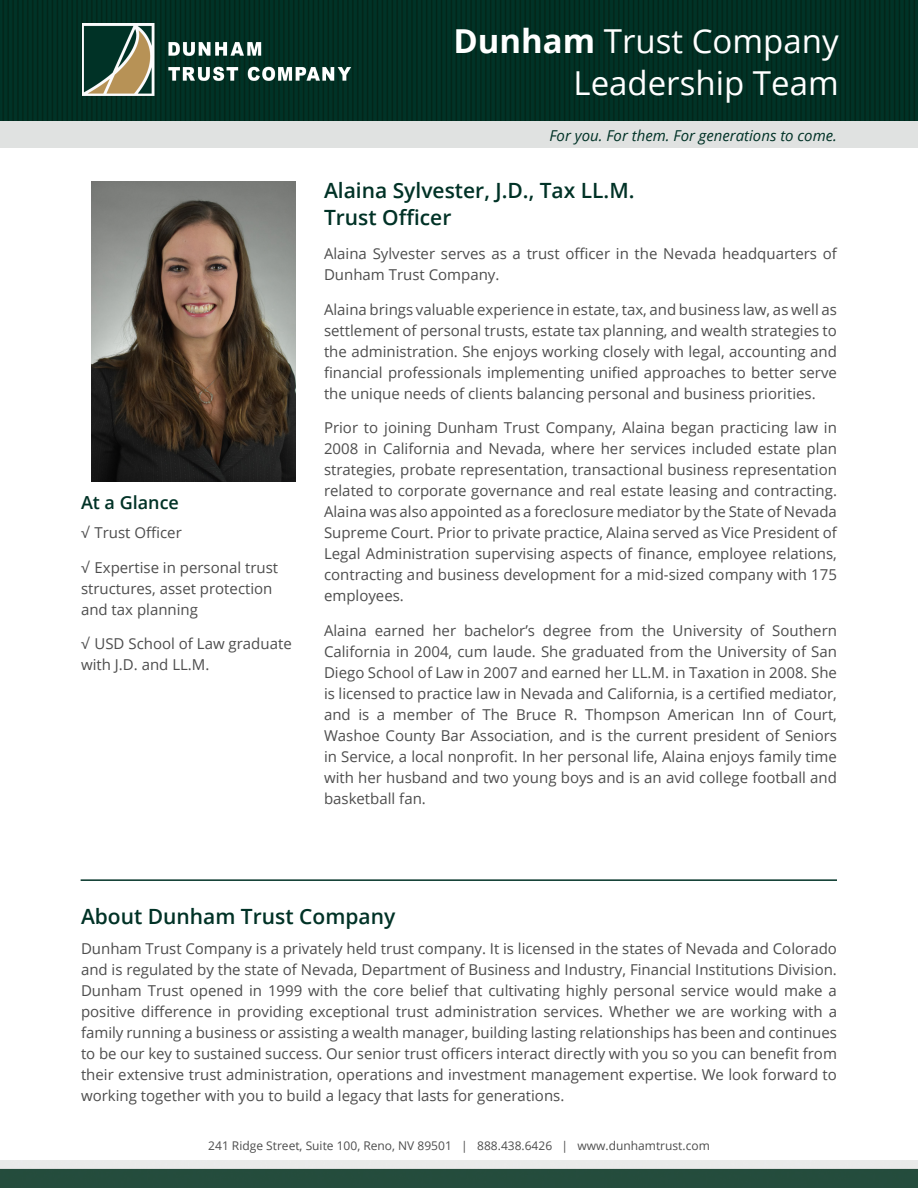
<style>
.page{position:relative;width:918px;height:1188px;background:#fff}
.page>*{position:absolute;margin:0;border:0;box-sizing:border-box;transform-origin:0 0}
.Page_Title_-_White{font:33px/42px "Open Sans";color:#fff;text-align:right}
.Subhead_12pt_-_Blue{font:600 21px "Open Sans";color:#003226}
.Subhead_12pt_-_Blue-2{font:600 18px "Open Sans";color:#003226}
.Body_Regular{font:15px/21px "Open Sans";color:#4d4d4d;text-align:justify}
.Checkmark_Bullet_Mai{font:15px/21px "Open Sans";color:#4d4d4d}
.Green_Slogan_Line{font:italic 15px "Open Sans";color:#003226}
.Address{font:12px "Open Sans";color:#4d4d4d}
.s1{font-weight:700}
</style>
<div class="page">
<img style="left:0;top:0;width:918px;height:122px">
<img style="left:0;top:1161px;width:918px;height:27px">
<img style="left:82px;top:23px;width:291px;height:73px">
<div style="left:0;top:122px;width:918px;height:26px;background:#e0e2e1"></div>
<hr style="left:81px;top:879px;width:756px;height:2px;background:#003226">
<img style="left:92px;top:181px;width:204px;height:301px">
<p class="Subhead_12pt_-_Blue-2" style="left:81px;top:490px;width:100px">At a Glance</p>
<p class="Checkmark_Bullet_Mai" style="left:81px;top:522px;width:102px">√ Trust Officer</p>
<p class="Checkmark_Bullet_Mai" style="left:81px;top:557px;width:199px">√ Expertise in personal trust structures, asset protection and tax planning</p>
<p class="Checkmark_Bullet_Mai" style="left:81px;top:633px;width:212px">√ USD School of Law graduate with J.D. and LL.M.</p>
<p class="Page_Title_-_White" style="left:453px;top:19px;width:387px"><span class="s1">Dunham</span> Trust Company<br>Leadership Team</p>
<p class="Green_Slogan_Line" style="left:550px;top:125px;width:289px">For you. For them. For generations to come.</p>
<p class="Subhead_12pt_-_Blue" style="left:324px;top:175px;width:312px">Alaina Sylvester, J.D., Tax LL.M.</p>
<p class="Subhead_12pt_-_Blue" style="left:324px;top:203px;width:129px">Trust Officer</p>
<p class="Body_Regular" style="left:324px;top:243px;width:514px">Alaina Sylvester serves as a trust officer in the Nevada headquarters of<br>Dunham Trust Company.</p>
<p class="Body_Regular" style="left:324px;top:298px;width:515px">Alaina brings valuable experience in estate, tax, and business law, as well as settlement of personal trusts, estate tax planning, and wealth strategies to the administration. She enjoys working closely with legal, accounting and financial professionals implementing unified approaches to better serve the unique needs of clients balancing personal and business priorities.</p>
<p class="Body_Regular" style="left:324px;top:417px;width:515px">Prior to joining Dunham Trust Company, Alaina began practicing law in 2008 in California and Nevada, where her services included estate plan strategies, probate representation, transactional business representation related to corporate governance and real estate leasing and contracting.<br>Alaina was also appointed as a foreclosure mediator by the State of Nevada Supreme Court. Prior to private practice, Alaina served as Vice President of Legal Administration supervising aspects of finance, employee relations, contracting and business development for a mid-sized company with 175 employees.</p>
<p class="Body_Regular" style="left:324px;top:619px;width:515px">Alaina earned her bachelor’s degree from the University of Southern California in 2004, cum laude. She graduated from the University of San Diego School of Law in 2007 and earned her LL.M. in Taxation in 2008. She is licensed to practice law in Nevada and California, is a certified mediator, and is a member of The Bruce R. Thompson American Inn of Court, Washoe County Bar Association, and is the current president of Seniors in Service, a local nonprofit. In her personal life, Alaina enjoys family time with her husband and two young boys and is an avid college football and basketball fan.</p>
<p class="Subhead_12pt_-_Blue" style="left:81px;top:902px;width:316px">About Dunham Trust Company</p>
<p class="Body_Regular" style="left:81px;top:938px;width:758px">Dunham Trust Company is a privately held trust company. It is licensed in the states of Nevada and Colorado and is regulated by the state of Nevada, Department of Business and Industry, Financial Institutions Division.<br>Dunham Trust opened in 1999 with the core belief that cultivating highly personal service would make a positive difference in providing exceptional trust administration services. Whether we are working with a family running a business or assisting a wealth manager, building lasting relationships has been and continues to be our key to sustained success. Our senior trust officers interact directly with you so you can benefit from their extensive trust administration, operations and investment management expertise. We look forward to working together with you to build a legacy that lasts for generations.</p>
<p class="Address" style="left:208px;top:1137px;width:503px">241 Ridge Street, Suite 100, Reno, NV 89501 | 888.438.6426 | www.dunhamtrust.com</p>
</div>
